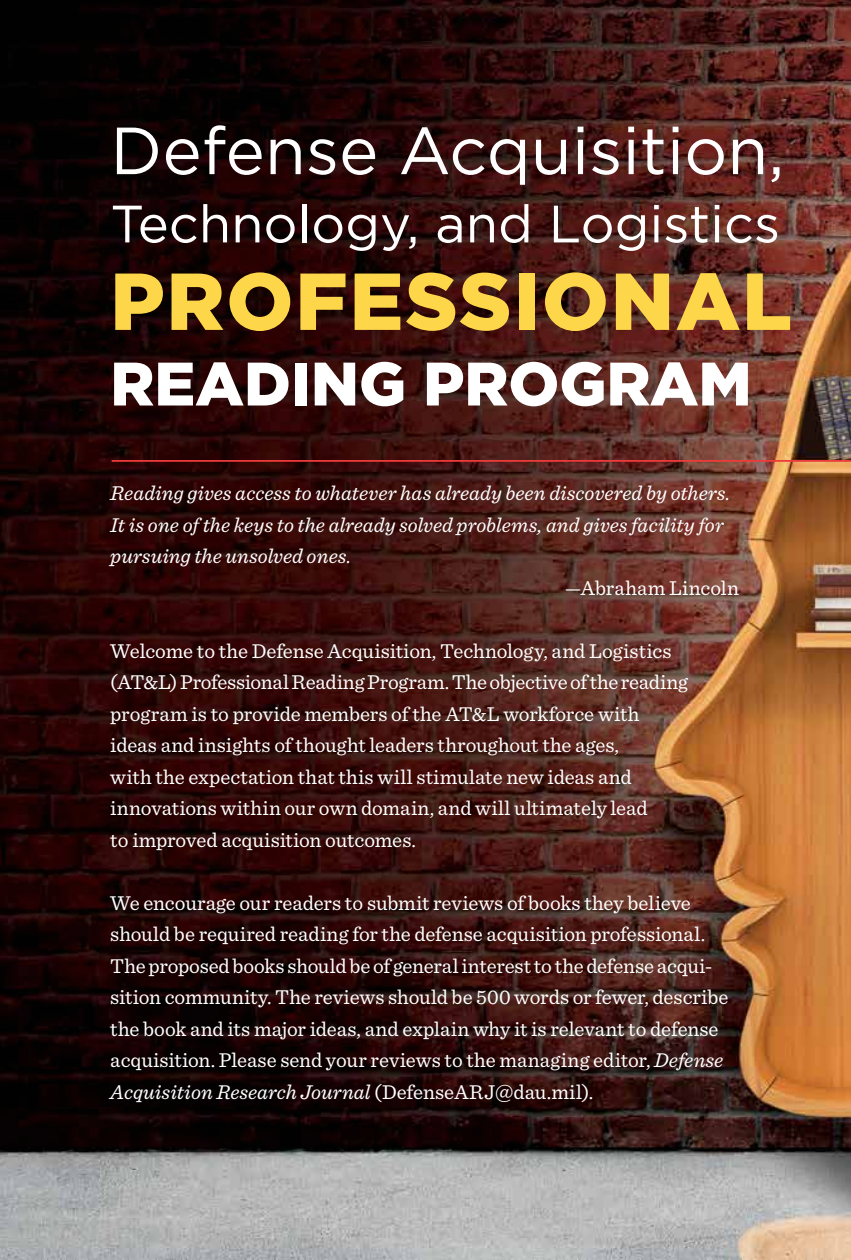
<style>
.page{position:relative;width:851px;height:1260px;background:#fff}
.page>*{position:absolute;margin:0;border:0;box-sizing:border-box;transform-origin:0 0}
.t1{font:900 80.5px "Gotham";letter-spacing:.025em;color:#fed64a}
.t2{font:66.5px "Gotham";color:#fff}
.t3{font:900 61.25px "Gotham";color:#fff}
.t4{font:52.5px "Gotham";color:#fff}
.t5{font:21px/31.5px "Sentinel";letter-spacing:-.005em;color:#fff}
.t6{font:italic 21px "Sentinel";letter-spacing:-.005em;color:#fff}
.s1{font-style:italic}
</style>
<div class="page">
<img style="left:0;top:0;width:850px;height:1260px">
<hr style="left:112px;top:460px;width:738px;height:2px;background:#ef3b3b">
<p class="t2" style="left:110px;top:108px;width:675px">Defense Acquisition,</p>
<p class="t4" style="left:110px;top:190px;width:671px">Technology, and Logistics</p>
<p class="t1" style="left:110px;top:246px;width:683px">PROFESSIONAL</p>
<p class="t3" style="left:110px;top:342px;width:642px">READING PROGRAM</p>
<p class="t6" style="left:110px;top:477px;width:621px">Reading gives access to whatever has already been discovered by others.</p>
<p class="t6" style="left:110px;top:509px;width:615px">It is one of the keys to the already solved problems, and gives facility for</p>
<p class="t6" style="left:110px;top:540px;width:242px">pursuing the unsolved ones.</p>
<p class="t5" style="left:564px;top:570px;width:176px">—Abraham Lincoln</p>
<p class="t5" style="left:110px;top:633px;width:579px">Welcome to the Defense Acquisition, Technology, and Logistics (AT&amp;L) Professional Reading Program. The objective of the reading program is to provide members of the AT&amp;L workforce with ideas and insights of thought leaders throughout the ages,<br>with the expectation that this will stimulate new ideas and innovations within our own domain, and will ultimately lead<br>to improved acquisition outcomes.</p>
<p class="t5" style="left:110px;top:885px;width:619px">We encourage our readers to submit reviews of books they believe should be required reading for the defense acquisition professional.<br>The proposed books should be of general interest to the defense acqui&shy;sition community. The reviews should be 500 words or fewer, describe the book and its major ideas, and explain why it is relevant to defense acquisition. Please send your reviews to the managing editor, <span class="s1">Defense Acquisition Research Journal</span> (DefenseARJ@dau.mil).</p>
</div>
